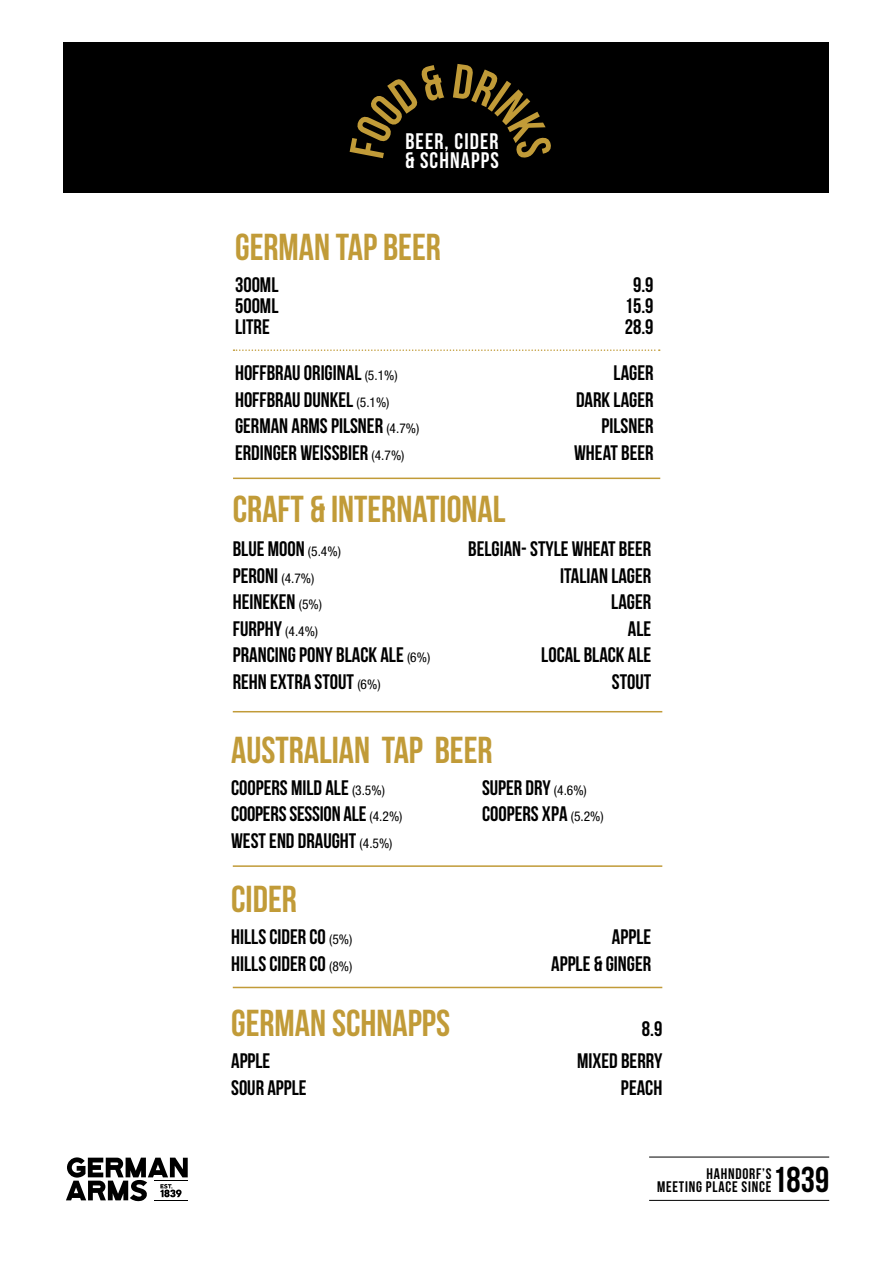
<style>
.page{position:relative;width:893px;height:1263px;background:#fff}
.page>*{position:absolute;margin:0;border:0;box-sizing:border-box;transform-origin:0 0}
.t1{font:700 37.5px "Bebas Neue";color:#c19b38}
.t2{font:35.85px "Bebas Neue";color:#000}
.t3{font:22.5px "Bebas Neue";letter-spacing:.05em;color:#fff}
.t4{font:700 21px/26.5px "Bebas Neue";color:#000}
.t5{font:15.3px/13.8px "Bebas Neue";letter-spacing:.05em;color:#000;text-align:right}
.s1{font-family:"Helvetica Neue LT Std";font-weight:400;font-stretch:condensed;font-size:13.5px}
</style>
<div class="page">
<svg style="left:66px;top:1157px;width:122px;height:44px"></svg>
<hr style="left:155px;top:1180px;width:33px;height:1px;background:#000">
<hr style="left:155px;top:1200px;width:33px;height:1px;background:#000">
<hr style="left:649px;top:1157px;width:180px;height:1px;background:#000">
<hr style="left:649px;top:1200px;width:180px;height:1px;background:#000">
<div style="left:64px;top:43px;width:765px;height:150px;background:#000"></div>
<svg style="left:234px;top:349px;width:426px;height:2px"></svg>
<hr style="left:233px;top:478px;width:427px;height:1px;background:#c19b38">
<hr style="left:233px;top:711px;width:429px;height:1px;background:#c19b38">
<hr style="left:233px;top:865px;width:429px;height:2px;background:#c19b38">
<hr style="left:233px;top:987px;width:429px;height:1px;background:#c19b38">
<p class="t3" style="left:405px;top:129px;width:95px">BEER, CIDER</p>
<p class="t3" style="left:405px;top:148px;width:95px">&amp; SCHNAPPS</p>
<h1 class="t1" style="left:235px;top:227px;width:207px">GERMAN TAP BEER</h1>
<p class="t4" style="left:235px;top:271px;width:45px">300ML</p>
<p class="t4" style="left:633px;top:271px;width:22px">9.9</p>
<p class="t4" style="left:235px;top:292px;width:45px">500ML</p>
<p class="t4" style="left:625px;top:292px;width:30px">15.9</p>
<p class="t4" style="left:235px;top:313px;width:36px">LITRE</p>
<p class="t4" style="left:625px;top:313px;width:30px">28.9</p>
<p class="t4" style="left:235px;top:359px;width:164px">HOFFBRAU ORIGINAL <span class="s1">(5.1%)</span></p>
<p class="t4" style="left:614px;top:359px;width:42px">LAGER</p>
<p class="t4" style="left:235px;top:386px;width:156px">HOFFBRAU DUNKEL <span class="s1">(5.1%)</span></p>
<p class="t4" style="left:576px;top:386px;width:79px">DARK LAGER</p>
<p class="t4" style="left:235px;top:412px;width:186px">GERMAN ARMS PILSNER <span class="s1">(4.7%)</span></p>
<p class="t4" style="left:601px;top:412px;width:54px">PILSNER</p>
<p class="t4" style="left:235px;top:439px;width:171px">ERDINGER WEISSBIER <span class="s1">(4.7%)</span></p>
<p class="t4" style="left:574px;top:439px;width:81px">WHEAT BEER</p>
<h1 class="t1" style="left:233px;top:489px;width:274px">CRAFT &amp; INTERNATIONAL</h1>
<p class="t4" style="left:233px;top:536px;width:110px">BLUE MOON <span class="s1">(5.4%)</span></p>
<p class="t4" style="left:468px;top:536px;width:185px">BELGIAN- STYLE WHEAT BEER</p>
<p class="t4" style="left:233px;top:562px;width:83px">PERONI <span class="s1">(4.7%)</span></p>
<p class="t4" style="left:560px;top:562px;width:93px">ITALIAN LAGER</p>
<p class="t4" style="left:233px;top:589px;width:91px">HEINEKEN <span class="s1">(5%)</span></p>
<p class="t4" style="left:611px;top:589px;width:42px">LAGER</p>
<p class="t4" style="left:233px;top:615px;width:87px">FURPHY <span class="s1">(4.4%)</span></p>
<p class="t4" style="left:628px;top:615px;width:25px">ALE</p>
<p class="t4" style="left:233px;top:642px;width:199px">PRANCING PONY BLACK ALE <span class="s1">(6%)</span></p>
<p class="t4" style="left:541px;top:642px;width:112px">LOCAL BLACK ALE</p>
<p class="t4" style="left:233px;top:668px;width:149px">REHN EXTRA STOUT <span class="s1">(6%)</span></p>
<p class="t4" style="left:612px;top:668px;width:41px">STOUT</p>
<h1 class="t1" style="left:231px;top:729px;width:263px">AUSTRALIAN TAP BEER</h1>
<p class="t4" style="left:231px;top:774px;width:173px">COOPERS MILD ALE <span class="s1">(3.5%)<br></span>COOPERS SESSION ALE <span class="s1">(4.2%)<br></span>WEST END DRAUGHT <span class="s1">(4.5%)</span></p>
<p class="t4" style="left:482px;top:774px;width:123px">SUPER DRY <span class="s1">(4.6%)<br></span>COOPERS XPA <span class="s1">(5.2%)</span></p>
<h1 class="t1" style="left:231px;top:878px;width:67px">CIDER</h1>
<p class="t4" style="left:231px;top:923px;width:123px">HILLS CIDER CO <span class="s1">(5%)</span></p>
<p class="t4" style="left:612px;top:923px;width:41px">APPLE</p>
<p class="t4" style="left:231px;top:950px;width:123px">HILLS CIDER CO <span class="s1">(8%)</span></p>
<p class="t4" style="left:551px;top:950px;width:101px">APPLE &amp; GINGER</p>
<h1 class="t1" style="left:231px;top:1002px;width:220px">GERMAN SCHNAPPS</h1>
<p class="t4" style="left:231px;top:1047px;width:77px;line-height:27px">APPLE<br>SOUR APPLE</p>
<p class="t4" style="left:577px;top:1047px;width:87px;line-height:27px;text-align:right">MIXED BERRY<br>PEACH</p>
<p class="t4" style="left:642px;top:1016px;width:22px">8.9</p>
<p class="t5" style="left:657px;top:1166px;width:116px">HAHNDORF’S<br>MEETING PLACE SINCE</p>
<h2 class="t2" style="left:772px;top:1160px;width:58px">1839</h2>
</div>
